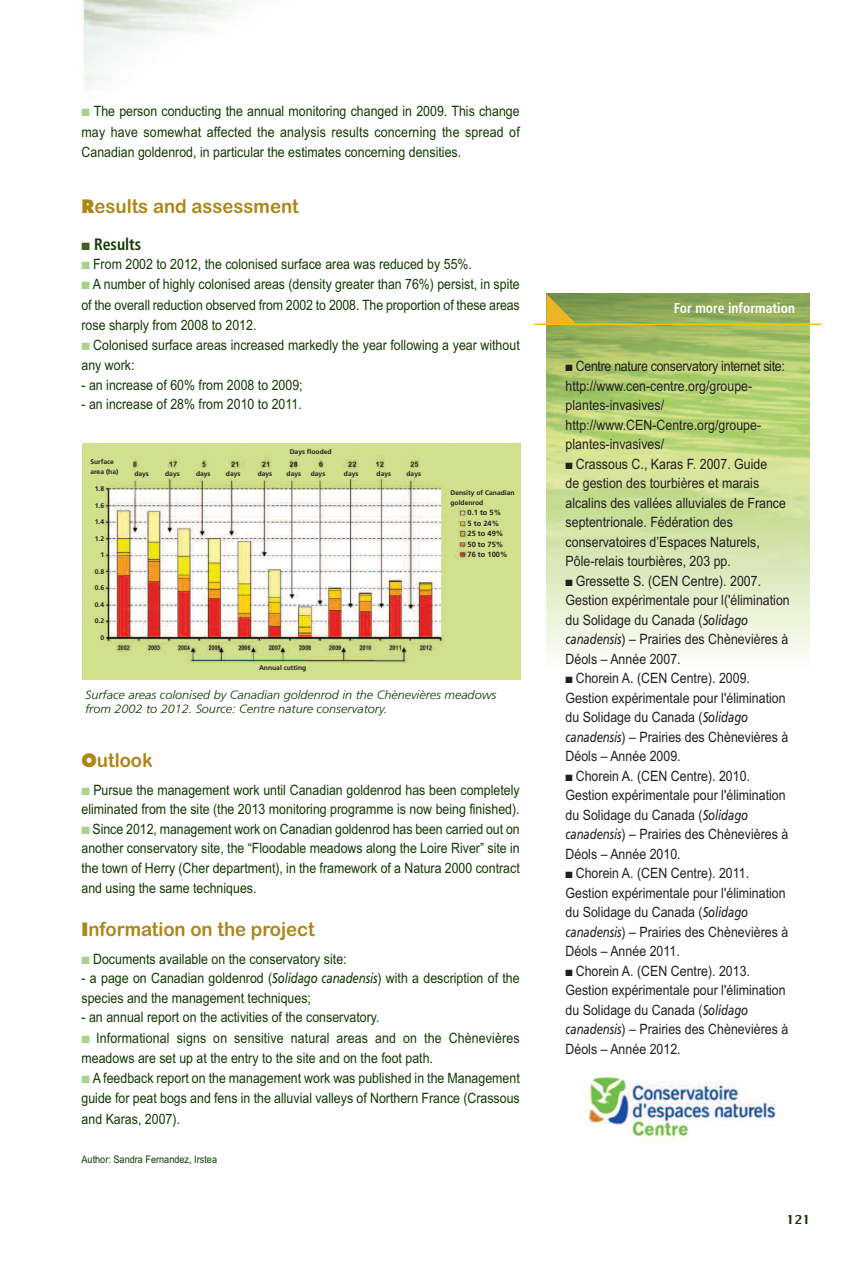
<style>
.page{position:relative;width:851px;height:1263px;background:#fff}
.page>*{position:absolute;margin:0;border:0;box-sizing:border-box;transform-origin:0 0}
.t1{font:19.5px "Arial Rounded MT Bold";color:#ae861a;scale:.95 1}
.t2{font:700 condensed 16.5px "Frutiger";color:#123a01;scale:.95 1}
.t3{font:14.25px/20.2px "Arial Narrow";color:#123a01;text-align:justify;scale:1.06 1}
.t4{font:14.25px/19.5px "Arial Narrow";color:#231f20;scale:1.06 1}
.t5{font:700 condensed 14.25px "Frutiger";color:#fff;scale:.95 1}
.t6{font:italic 300 12px/14.4px "Frutiger";letter-spacing:-.005em;color:#123a01;scale:1.06 1}
.t7{font:12px "Chicago FLF";color:#123a01}
.t8{font:10.5px "Arial Narrow";color:#123a01;scale:1.06 1}
.t9{font:700 7.5px/10.5px "Frutiger";color:#231f20}
.t10{font:700 6.75px/10.5px "Frutiger";color:#231f20}
.s1{color:#a7d38d}
.s2{font-family:"Futura";font-weight:800;font-size:18px}
.s3{color:#415f25}
.s4{font-family:"Frutiger";font-style:italic}
</style>
<div class="page">
<img style="left:83px;top:0;width:154px;height:89px">
<img style="left:546px;top:293px;width:263px;height:143px">
<img style="left:546px;top:294px;width:30px;height:29px">
<img style="left:546px;top:436px;width:263px;height:221px">
<img style="left:83px;top:443px;width:437px;height:236px">
<img style="left:584px;top:1074px;width:192px;height:69px">
<hr style="left:533px;top:323px;width:288px;height:2px;background:#fdbe12">
<p class="t3" style="left:81px;top:101px;width:415px"><span class="s1">■</span> The person conducting the annual monitoring changed in 2009. This change may have somewhat affected the analysis results concerning the spread of Canadian goldenrod, in particular the estimates concerning densities.</p>
<h1 class="t1" style="left:81px;top:195px;width:230px"><span class="s2">R</span>esults and assessment</h1>
<p class="t2" style="left:81px;top:237px;width:64px"><span class="s3">■</span> Results</p>
<p class="t3" style="left:81px;top:254px;width:370px"><span class="s1">■</span> From 2002 to 2012, the colonised surface area was reduced by 55%.</p>
<p class="t3" style="left:81px;top:274px;width:415px"><span class="s1">■</span> A number of highly colonised areas (density greater than 76%) persist, in spite of the overall reduction observed from 2002 to 2008. The proportion of these areas rose sharply from 2008 to 2012.</p>
<p class="t3" style="left:81px;top:335px;width:415px"><span class="s1">■</span> Colonised surface areas increased markedly the year following a year without any work:</p>
<p class="t3" style="left:81px;top:375px;width:210px">- an increase of 60% from 2008 to 2009;</p>
<p class="t3" style="left:81px;top:394px;width:209px">- an increase of 28% from 2010 to 2011.</p>
<p class="t10" style="left:90px;top:457px;width:30px">Surface area (ha)</p>
<p class="t10" style="left:95px;top:484px;width:11px">1.8</p>
<p class="t10" style="left:95px;top:501px;width:11px">1.6</p>
<p class="t10" style="left:95px;top:517px;width:11px">1.4</p>
<p class="t10" style="left:95px;top:534px;width:11px">1.2</p>
<p class="t10" style="left:100px;top:550px;width:5px">1</p>
<p class="t10" style="left:95px;top:567px;width:11px">0.8</p>
<p class="t10" style="left:95px;top:583px;width:11px">0.6</p>
<p class="t10" style="left:95px;top:600px;width:11px">0.4</p>
<p class="t10" style="left:95px;top:616px;width:11px">0.2</p>
<p class="t10" style="left:100px;top:633px;width:5px">0</p>
<p class="t10" style="left:290px;top:447px;width:44px">Days flooded</p>
<p class="t10" style="left:134px;top:469px;width:16px">days</p>
<p class="t10" style="left:165px;top:469px;width:16px">days</p>
<p class="t10" style="left:196px;top:469px;width:16px">days</p>
<p class="t10" style="left:226px;top:469px;width:16px">days</p>
<p class="t10" style="left:258px;top:469px;width:16px">days</p>
<p class="t10" style="left:286px;top:469px;width:16px">days</p>
<p class="t10" style="left:311px;top:469px;width:16px">days</p>
<p class="t10" style="left:344px;top:469px;width:16px">days</p>
<p class="t10" style="left:376px;top:469px;width:16px">days</p>
<p class="t10" style="left:406px;top:469px;width:16px">days</p>
<p class="t10" style="left:259px;top:663px;width:49px">Annual cutting</p>
<p class="t10" style="left:450px;top:488px;width:66px">Density of Canadian goldenrod</p>
<p class="t9" style="left:467px;top:508px;width:42px">0.1 to 5%<br>5 to 24%<br>25 to 49%<br>50 to 75%<br>76 to 100%</p>
<p class="t6" style="left:85px;top:688px;width:389px">Surface areas colonised by Canadian goldenrod in the Chènevières meadows from 2002 to 2012. Source: Centre nature conservatory.</p>
<h1 class="t1" style="left:81px;top:749px;width:76px"><span class="s2">O</span>utlook</h1>
<p class="t3" style="left:81px;top:780px;width:415px;line-height:19.5px"><span class="s1">■</span> Pursue the management work until Canadian goldenrod has been completely eliminated from the site (the 2013 monitoring programme is now being finished).</p>
<p class="t3" style="left:81px;top:819px;width:415px;line-height:19.5px"><span class="s1">■</span> Since 2012, management work on Canadian goldenrod has been carried out on another conservatory site, the “Floodable meadows along the Loire River” site in the town of Herry (Cher department), in the framework of a Natura 2000 contract and using the same techniques.</p>
<h1 class="t1" style="left:81px;top:918px;width:247px"><span class="s2">I</span>nformation on the project</h1>
<p class="t3" style="left:81px;top:949px;width:251px"><span class="s1">■</span> Documents available on the conservatory site:</p>
<p class="t3" style="left:81px;top:968px;width:415px;line-height:19.5px">- a page on Canadian goldenrod (<span class="s4">Solidago canadensis</span>) with a description of the species and the management techniques;</p>
<p class="t3" style="left:81px;top:1007px;width:283px">- an annual report on the activities of the conservatory.</p>
<p class="t3" style="left:81px;top:1027px;width:415px"><span class="s1">■</span> Informational signs on sensitive natural areas and on the Chènevières meadows are set up at the entry to the site and on the foot path.</p>
<p class="t3" style="left:81px;top:1068px;width:415px"><span class="s1">■</span> A feedback report on the management work was published in the Management guide for peat bogs and fens in the alluvial valleys of Northern France (Crassous and Karas, 2007).</p>
<p class="t8" style="left:81px;top:1153px;width:129px">Author: Sandra Fernandez, Irstea</p>
<p class="t5" style="left:673px;top:302px;width:129px">For more information</p>
<p class="t4" style="left:565px;top:357px;width:208px">■ Centre nature conservatory internet site: http://www.cen-centre.org/groupe&shy;plantes-invasives/ http://www.CEN-Centre.org/groupe&shy;plantes-invasives/</p>
<p class="t4" style="left:565px;top:454px;width:209px">■ Crassous C., Karas F. 2007. Guide<br>de gestion des tourbières et marais alcalins des vallées alluviales de France septentrionale. Fédération des conservatoires d’Espaces Naturels, Pôle-relais tourbières, 203 pp.</p>
<p class="t4" style="left:565px;top:571px;width:213px">■ Gressette S. (CEN Centre). 2007.<br>Gestion expérimentale pour l('élimination du Solidage du Canada (<span class="s4">Solidago canadensis</span>) – Prairies des Chènevières à Déols – Année 2007.</p>
<p class="t4" style="left:565px;top:669px;width:211px">■ Chorein A. (CEN Centre). 2009.<br>Gestion expérimentale pour l'élimination du Solidage du Canada (<span class="s4">Solidago canadensis</span>) – Prairies des Chènevières à Déols – Année 2009.</p>
<p class="t4" style="left:565px;top:766px;width:211px">■ Chorein A. (CEN Centre). 2010.<br>Gestion expérimentale pour l'élimination du Solidage du Canada (<span class="s4">Solidago canadensis</span>) – Prairies des Chènevières à Déols – Année 2010.</p>
<p class="t4" style="left:565px;top:864px;width:211px">■ Chorein A. (CEN Centre). 2011.<br>Gestion expérimentale pour l'élimination du Solidage du Canada (<span class="s4">Solidago canadensis</span>) – Prairies des Chènevières à Déols – Année 2011.</p>
<p class="t4" style="left:565px;top:961px;width:211px">■ Chorein A. (CEN Centre). 2013.<br>Gestion expérimentale pour l'élimination du Solidage du Canada (<span class="s4">Solidago canadensis</span>) – Prairies des Chènevières à Déols – Année 2012.</p>
<p class="t7" style="left:786px;top:1212px;width:26px">121</p>
</div>
